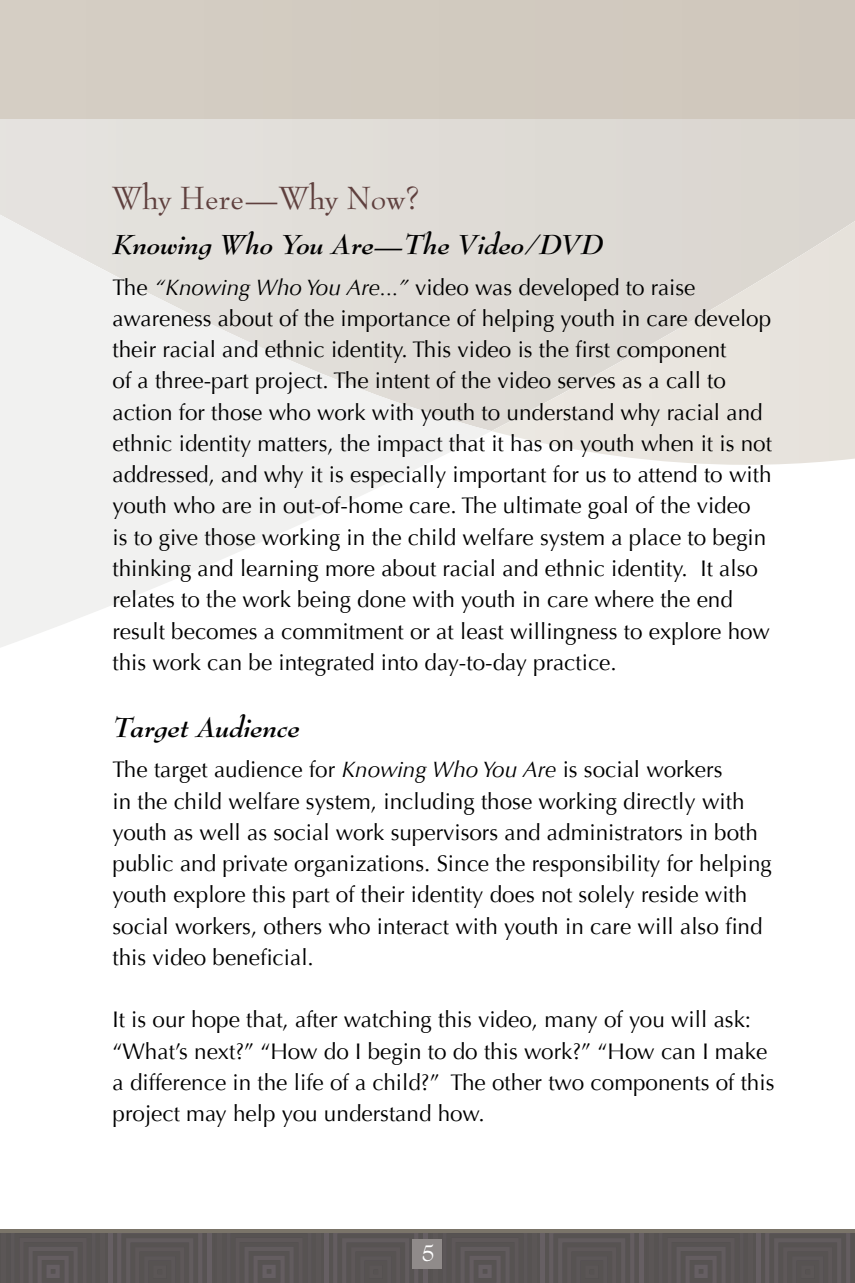
<style>
.page{position:relative;width:855px;height:1283px;background:#fff}
.page>*{position:absolute;margin:0;border:0;box-sizing:border-box;transform-origin:0 0}
.t1{font:35px "Bernhard Modern Std";color:#5f403e}
.t2{font:italic 700 30px "Bernhard Modern Std";color:#000}
.t3{font:25.25px "Bernhard Modern Std";color:#fff}
.t4{font:22.5px/31.2px "Optima";color:#000}
.s1{font-style:italic}
</style>
<div class="page">
<svg style="left:0;top:431px;width:490px;height:217px;fill:#f1f1f0"></svg>
<svg style="left:493px;top:431px;width:362px;height:34px"></svg>
<svg style="left:0;top:119px;width:855px;height:312px"></svg>
<hr style="left:212px;top:1230px;width:2px;height:52px;background:#575352">
<div style="left:207px;top:1230px;width:5px;height:52px;background:#665f63"></div>
<svg style="left:0;top:1232px;width:207px;height:50px"></svg>
<hr style="left:428px;top:1230px;width:2px;height:52px;background:#575352">
<div style="left:423px;top:1230px;width:5px;height:52px;background:#665f63"></div>
<svg style="left:214px;top:1232px;width:209px;height:50px"></svg>
<hr style="left:644px;top:1230px;width:2px;height:52px;background:#575352">
<div style="left:639px;top:1230px;width:5px;height:52px;background:#665f63"></div>
<svg style="left:430px;top:1232px;width:209px;height:50px"></svg>
<svg style="left:646px;top:1232px;width:209px;height:50px"></svg>
<hr style="left:0;top:1229px;width:855px;height:3px;background:#7a7469">
<div style="left:413px;top:1239px;width:29px;height:29px;background:#908b8a"></div>
<div style="left:0;top:0;width:855px;height:119px;background:#d2cbc0"></div>
<h1 class="t1" style="left:112px;top:180px;width:309px">Why Here—Why Now?</h1>
<h2 class="t2" style="left:112px;top:228px;width:492px">Knowing Who You Are—The Video/DVD</h2>
<p class="t4" style="left:112px;top:272px;width:661px">The <span class="s1">“Knowing Who You Are...”</span> video was developed to raise awareness about of the importance of helping youth in care develop their racial and ethnic identity. This video is the first component<br>of a three-part project. The intent of the video serves as a call to action for those who work with youth to understand why racial and ethnic identity matters, the impact that it has on youth when it is not addressed, and why it is especially important for us to attend to with youth who are in out-of-home care. The ultimate goal of the video<br>is to give those working in the child welfare system a place to begin thinking and learning more about racial and ethnic identity. It also relates to the work being done with youth in care where the end result becomes a commitment or at least willingness to explore how this work can be integrated into day-to-day practice.</p>
<h2 class="t2" style="left:112px;top:711px;width:189px">Target Audience</h2>
<p class="t4" style="left:112px;top:754px;width:661px">The target audience for <span class="s1">Knowing Who You Are</span> is social workers<br>in the child welfare system, including those working directly with youth as well as social work supervisors and administrators in both public and private organizations. Since the responsibility for helping youth explore this part of their identity does not solely reside with social workers, others who interact with youth in care will also find this video beneficial.</p>
<p class="t4" style="left:112px;top:1004px;width:663px">It is our hope that, after watching this video, many of you will ask: “What’s next?” “How do I begin to do this work?” “How can I make a difference in the life of a child?” The other two components of this project may help you understand how.</p>
<p class="t3" style="left:421px;top:1239px;width:15px">5</p>
</div>
